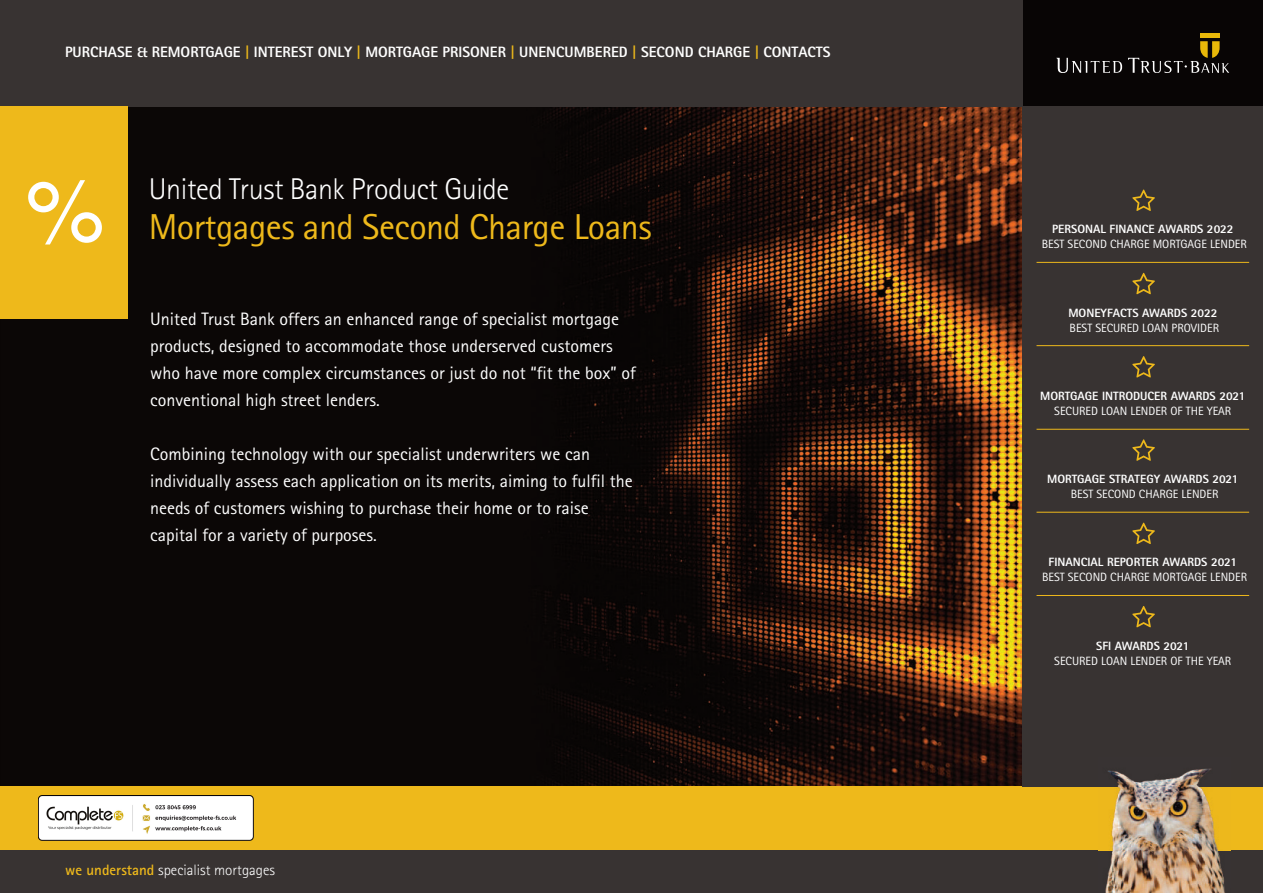
<style>
.page{position:relative;width:1263px;height:893px;background:#fff}
.page>*{position:absolute;margin:0;border:0;box-sizing:border-box;transform-origin:0 0}
.t1{font:36px "Rotis Sans Serif";letter-spacing:-.015em;color:#eeb91b}
.t2{font:300 30px "Rotis Sans Serif";letter-spacing:-.015em;color:#fff}
.t3{font:18px/27px "Rotis Sans Serif";color:#fff}
.t4{font:800 15px "Rotis Sans Serif";color:#fff}
.t5{font:300 15px "Rotis Sans Serif";color:#fff}
.t6{font:12px "Rotis Sans Serif";color:#fff}
.t7{font:800 12px "Rotis Sans Serif";color:#fff}
.s1{color:#eeb91b}
.s2{font-weight:700;color:#eeb91b}
</style>
<div class="page">
<img style="left:128px;top:106px;width:895px;height:52px">
<img style="left:422px;top:158px;width:601px;height:628px">
<div style="left:0;top:158px;width:422px;height:628px;background:#0b0706"></div>
<div style="left:0;top:850px;width:1263px;height:43px;background:#383332"></div>
<div style="left:1023px;top:0;width:240px;height:106px;background:#080505"></div>
<svg style="left:1056px;top:58px;width:66px;height:15px"></svg>
<div style="left:1200px;top:33px;width:19px;height:5px;background:#e8b809"></div>
<svg style="left:1128px;top:41px;width:101px;height:32px"></svg>
<div style="left:0;top:0;width:1023px;height:106px;background:#383332"></div>
<div style="left:0;top:106px;width:128px;height:212px;background:#eeb91b"></div>
<div style="left:0;top:786px;width:1263px;height:64px;background:#eeb91b"></div>
<div style="left:1023px;top:106px;width:240px;height:681px;background:#383332"></div>
<svg style="left:1132px;top:190px;width:23px;height:21px"></svg>
<hr style="left:1036px;top:262px;width:213px;height:1px;background:#eeb91b">
<svg style="left:1132px;top:273px;width:23px;height:21px"></svg>
<hr style="left:1036px;top:345px;width:213px;height:1px;background:#eeb91b">
<svg style="left:1132px;top:356px;width:23px;height:21px"></svg>
<hr style="left:1036px;top:429px;width:213px;height:1px;background:#eeb91b">
<svg style="left:1132px;top:439px;width:23px;height:22px"></svg>
<hr style="left:1036px;top:512px;width:213px;height:1px;background:#eeb91b">
<svg style="left:1132px;top:523px;width:23px;height:21px"></svg>
<hr style="left:1036px;top:595px;width:213px;height:1px;background:#eeb91b">
<svg style="left:1132px;top:606px;width:23px;height:21px"></svg>
<img style="left:1098px;top:768px;width:132px;height:125px">
<svg style="left:28px;top:180px;width:74px;height:64px"></svg>
<img style="left:38px;top:795px;width:216px;height:45px">
<p class="t4" style="left:65px;top:42px;width:767px">PURCHASE &amp; REMORTGAGE <span class="s1">|</span> INTEREST ONLY <span class="s1">|</span> MORTGAGE PRISONER <span class="s1">|</span> UNENCUMBERED <span class="s1">|</span> SECOND CHARGE <span class="s1">|</span> CONTACTS</p>
<h2 class="t2" style="left:149px;top:178px;width:362px">United Trust Bank Product Guide</h2>
<h1 class="t1" style="left:149px;top:214px;width:504px">Mortgages and Second Charge Loans</h1>
<p class="t3" style="left:150px;top:307px;width:487px">United Trust Bank offers an enhanced range of specialist mortgage products, designed to accommodate those underserved customers who have more complex circumstances or just do not “fit the box” of conventional high street lenders.</p>
<p class="t3" style="left:150px;top:442px;width:484px">Combining technology with our specialist underwriters we can individually assess each application on its merits, aiming to fulfil the needs of customers wishing to purchase their home or to raise capital for a variety of purposes.</p>
<p class="t5" style="left:65px;top:865px;width:212px"><span class="s2">we understand</span> specialist mortgages</p>
<p class="t7" style="left:1052px;top:222px;width:183px">PERSONAL FINANCE AWARDS 2022</p>
<p class="t6" style="left:1042px;top:240px;width:207px">BEST SECOND CHARGE MORTGAGE LENDER</p>
<p class="t7" style="left:1068px;top:305px;width:150px">MONEYFACTS AWARDS 2022</p>
<p class="t6" style="left:1069px;top:323px;width:151px">BEST SECURED LOAN PROVIDER</p>
<p class="t7" style="left:1040px;top:388px;width:207px">MORTGAGE INTRODUCER AWARDS 2021</p>
<p class="t6" style="left:1054px;top:407px;width:179px">SECURED LOAN LENDER OF THE YEAR</p>
<p class="t7" style="left:1047px;top:471px;width:193px">MORTGAGE STRATEGY AWARDS 2021</p>
<p class="t6" style="left:1071px;top:490px;width:149px">BEST SECOND CHARGE LENDER</p>
<p class="t7" style="left:1048px;top:555px;width:190px">FINANCIAL REPORTER AWARDS 2021</p>
<p class="t6" style="left:1042px;top:573px;width:207px">BEST SECOND CHARGE MORTGAGE LENDER</p>
<p class="t7" style="left:1096px;top:638px;width:95px">SFI AWARDS 2021</p>
<p class="t6" style="left:1054px;top:656px;width:179px">SECURED LOAN LENDER OF THE YEAR</p>
</div>
